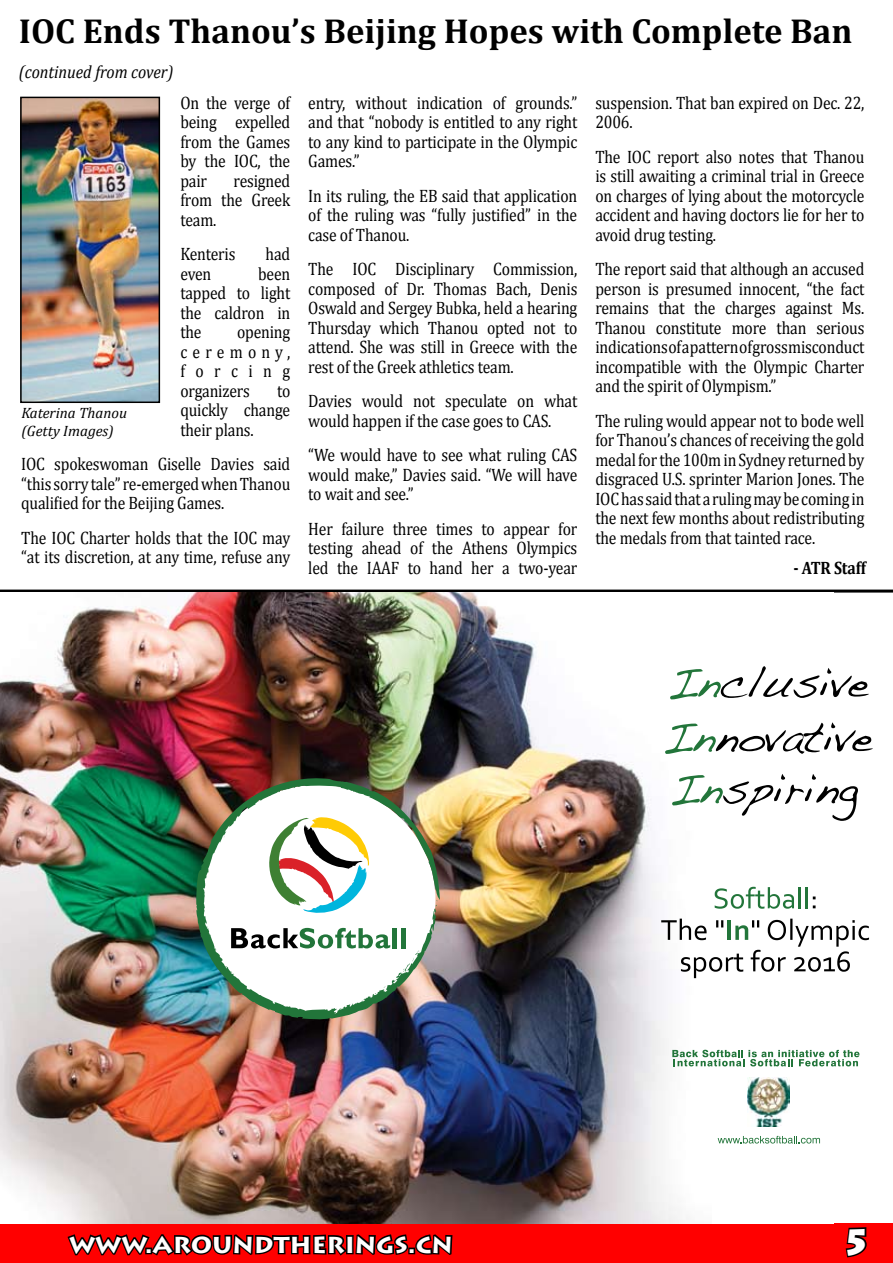
<style>
.page{position:relative;width:893px;height:1263px;background:#fff}
.page>*{position:absolute;margin:0;border:0;box-sizing:border-box;transform-origin:0 0}
.t1{font:700 34.8px "Cambria";color:#000}
.t2{font:700 27px "Lithos Pro";color:#fff}
.t3{font:18px/19.5px "Cambria";letter-spacing:-.01em;color:#000;text-align:justify;scale:.87 1}
.t4{font:italic 18px "Cambria";color:#000;scale:.9 1}
.t5{font:700 18px "Cambria";letter-spacing:-.01em;color:#000;scale:.87 1}
.t6{font:italic 15px/18px "Cambria";color:#000}
</style>
<div class="page">
<div style="left:0;top:1223px;width:893px;height:40px;background:#f00"></div>
<svg style="left:67px;top:1234px;width:386px;height:22px"></svg>
<hr style="left:0;top:590px;width:893px;height:2px;background:#000">
<img style="left:0;top:592px;width:833px;height:632px">
<img style="left:196px;top:776px;width:244px;height:244px">
<svg style="left:435px;top:899px;width:2px;height:8px"></svg>
<svg style="left:412px;top:950px;width:8px;height:11px"></svg>
<svg style="left:231px;top:928px;width:159px;height:20px"></svg>
<hr style="left:393px;top:928px;width:4px;height:20px;background:#22753a">
<div style="left:401px;top:928px;width:5px;height:20px;background:#22753a"></div>
<svg style="left:268px;top:817px;width:101px;height:97px"></svg>
<img style="left:747px;top:1077px;width:43px;height:49px">
<svg style="left:672px;top:1050px;width:187px;height:16px"></svg>
<svg style="left:718px;top:1136px;width:102px;height:7px"></svg>
<svg style="left:715px;top:887px;width:79px;height:22px"></svg>
<hr style="left:799px;top:887px;width:2px;height:21px;background:#22753a">
<hr style="left:806px;top:887px;width:2px;height:21px;background:#22753a">
<svg style="left:661px;top:919px;width:46px;height:21px"></svg>
<svg style="left:716px;top:920px;width:7px;height:7px"></svg>
<hr style="left:728px;top:920px;width:3px;height:20px;background:#22753a">
<svg style="left:735px;top:920px;width:24px;height:20px"></svg>
<svg style="left:768px;top:920px;width:18px;height:20px"></svg>
<hr style="left:790px;top:919px;width:2px;height:21px;background:#000">
<svg style="left:681px;top:954px;width:62px;height:24px"></svg>
<svg style="left:751px;top:950px;width:35px;height:22px"></svg>
<svg style="left:794px;top:920px;width:75px;height:52px"></svg>
<svg style="left:665px;top:722px;width:208px;height:32px"></svg>
<svg style="left:672px;top:774px;width:186px;height:47px"></svg>
<svg style="left:670px;top:666px;width:199px;height:33px"></svg>
<img style="left:23px;top:100px;width:134px;height:300px">
<div style="left:20px;top:97px;width:140px;height:306px;border:2px solid #000"></div>
<svg style="left:845px;top:1227px;width:22px;height:31px"></svg>
<h1 class="t1" style="left:19px;top:10px;width:835px">IOC Ends Thanou’s Beijing Hopes with Complete Ban</h1>
<p class="t4" style="left:19px;top:61px;width:173px">(continued from cover)</p>
<p class="t3" style="left:180px;top:93px;width:128px">On the verge of being expelled from the Games by the IOC, the pair</p>
<p class="t3" style="left:180px;top:171px;width:128px;text-indent:53px">resigned from the Greek team.</p>
<p class="t3" style="left:180px;top:244px;width:65px">Kenteris</p>
<p class="t3" style="left:266px;top:244px;width:30px">had</p>
<p class="t3" style="left:180px;top:264px;width:37px">even</p>
<p class="t3" style="left:180px;top:264px;width:128px;text-indent:78px">been tapped to light the caldron in the</p>
<p class="t3" style="left:180px;top:322px;width:128px;text-indent:57px">opening ceremony, forcing organizers</p>
<p class="t3" style="left:180px;top:381px;width:128px;text-indent:97px">to quickly change their plans.</p>
<p class="t3" style="left:21px;top:454px;width:311px">IOC spokeswoman Giselle Davies said “this sorry tale” re-emerged when Thanou qualified for the Beijing Games.</p>
<p class="t3" style="left:21px;top:528px;width:311px">The IOC Charter holds that the IOC may “at its discretion, at any time, refuse any</p>
<p class="t6" style="left:21px;top:403px;width:107px">Katerina Thanou (Getty Images)</p>
<p class="t3" style="left:308px;top:93px;width:311px">entry, without indication of grounds.” and that “nobody is entitled to any right to any kind to participate in the Olympic Games.”</p>
<p class="t3" style="left:308px;top:186px;width:311px">In its ruling, the EB said that application of the ruling was “fully justified” in the case of Thanou.</p>
<p class="t3" style="left:308px;top:259px;width:311px">The IOC Disciplinary Commission, composed of Dr. Thomas Bach, Denis Oswald and Sergey Bubka, held a hearing Thursday which Thanou opted not to attend. She was still in Greece with the rest of the Greek athletics team.</p>
<p class="t3" style="left:308px;top:391px;width:311px">Davies would not speculate on what would happen if the case goes to CAS.</p>
<p class="t3" style="left:308px;top:445px;width:311px">“We would have to see what ruling CAS would make,” Davies said. “We will have to wait and see.”</p>
<p class="t3" style="left:308px;top:519px;width:311px">Her failure three times to appear for testing ahead of the Athens Olympics led the IAAF to hand her a two-year</p>
<p class="t3" style="left:595px;top:93px;width:311px">suspension. That ban expired on Dec. 22,<br>2006.</p>
<p class="t3" style="left:595px;top:147px;width:311px">The IOC report also notes that Thanou is still awaiting a criminal trial in Greece on charges of lying about the motorcycle accident and having doctors lie for her to avoid drug testing.</p>
<p class="t3" style="left:595px;top:259px;width:311px">The report said that although an accused person is presumed innocent, “the fact remains that the charges against Ms.<br>Thanou constitute more than serious indications of a pattern of gross misconduct incompatible with the Olympic Charter and the spirit of Olympism.”</p>
<p class="t3" style="left:595px;top:411px;width:311px">The ruling would appear not to bode well for Thanou’s chances of receiving the gold medal for the 100m in Sydney returned by disgraced U.S. sprinter Marion Jones. The IOC has said that a ruling may be coming in the next few months about redistributing the medals from that tainted race.</p>
<p class="t5" style="left:793px;top:557px;width:85px">- ATR Staff</p>
<h2 class="t2" style="left:69px;top:1227px;width:385px">WWW.AROUNDTHERINGS.CN</h2>
</div>
